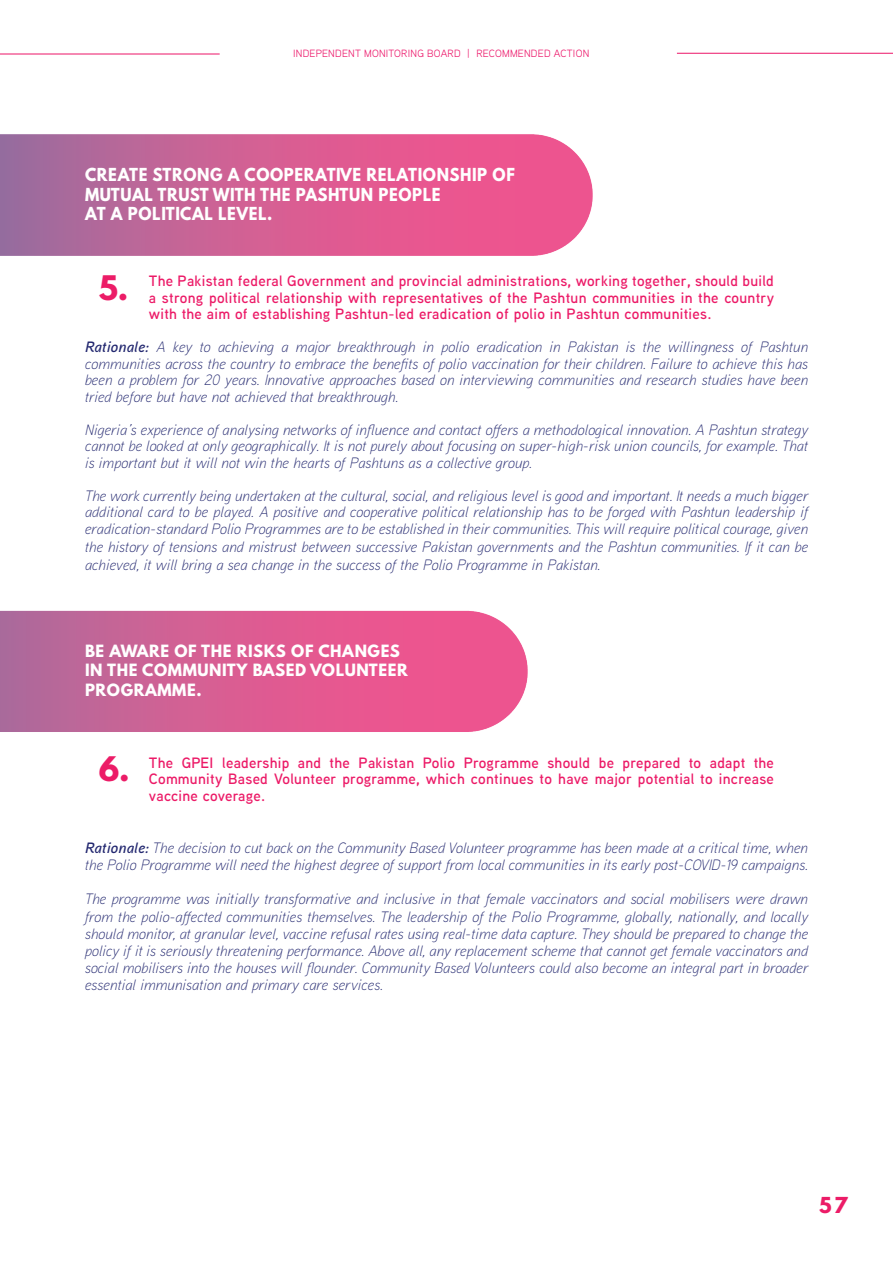
<style>
.page{position:relative;width:893px;height:1263px;background:#fff}
.page>*{position:absolute;margin:0;border:0;box-sizing:border-box;transform-origin:0 0}
.Chapter_Heading{font:700 30px "League Spartan";color:#ec1c67}
.t1{font:700 19.5px "League Spartan";color:#ec1c67}
.Heading_1{font:700 15.9px "League Spartan";letter-spacing:.04em;color:#fff;scale:.94 1}
.TEXT{font:italic 300 15px/16.5px "Aaux Next";letter-spacing:.02em;color:#22276f;text-align:justify}
.Recommendation{font:600 15px/16.5px "Aaux Next";letter-spacing:.02em;color:#ec1a67;text-align:justify}
.Heading_2{font:700 15px "League Spartan";letter-spacing:.04em;color:#fff}
.TEXT-2{font:10.5px "Aaux Next";letter-spacing:.02em;color:#ec1468}
.s1{font-weight:600}
</style>
<div class="page">
<img style="left:0;top:134px;width:593px;height:122px">
<img style="left:0;top:610px;width:528px;height:122px">
<hr style="left:0;top:54px;width:220px;height:1px;background:#ec1468">
<hr style="left:677px;top:53px;width:216px;height:1px;background:#ec1468">
<p class="TEXT-2" style="left:293px;top:46px;width:298px">INDEPENDENT MONITORING BOARD | RECOMMENDED ACTION</p>
<p class="Heading_1" style="left:85px;top:162px;width:459px">CREATE STRONG A COOPERATIVE RELATIONSHIP OF</p>
<p class="Heading_1" style="left:85px;top:182px;width:380px">MUTUAL TRUST WITH THE PASHTUN PEOPLE</p>
<p class="Heading_1" style="left:85px;top:201px;width:201px">AT A POLITICAL LEVEL.</p>
<p class="Chapter_Heading" style="left:99px;top:264px;width:31px">5.</p>
<p class="Recommendation" style="left:149px;top:272px;width:627px">The Pakistan federal Government and provincial administrations, working together, should build a strong political relationship with representatives of the Pashtun communities in the country with the aim of establishing Pashtun-led eradication of polio in Pashtun communities.</p>
<p class="TEXT" style="left:85px;top:338px;width:724px"><span class="s1">Rationale:</span> A key to achieving a major breakthrough in polio eradication in Pakistan is the willingness of Pashtun communities across the country to embrace the benefits of polio vaccination for their children. Failure to achieve this has been a problem for 20 years. Innovative approaches based on interviewing communities and research studies have been tried before but have not achieved that breakthrough.</p>
<p class="TEXT" style="left:85px;top:421px;width:724px">Nigeria’s experience of analysing networks of influence and contact offers a methodological innovation. A Pashtun strategy cannot be looked at only geographically. It is not purely about focusing on super-high-risk union councils, for example. That is important but it will not win the hearts of Pashtuns as a collective group.</p>
<p class="TEXT" style="left:85px;top:487px;width:724px">The work currently being undertaken at the cultural, social, and religious level is good and important. It needs a much bigger additional card to be played. A positive and cooperative political relationship has to be forged with Pashtun leadership if eradication-standard Polio Programmes are to be established in their communities. This will require political courage, given</p>
<p class="TEXT" style="left:85px;top:537px;width:724px;line-height:18px">the history of tensions and mistrust between successive Pakistan governments and the Pashtun communities. If it can be achieved, it will bring a sea change in the success of the Polio Programme in Pakistan.</p>
<p class="Heading_2" style="left:85px;top:639px;width:317px">BE AWARE OF THE RISKS OF CHANGES</p>
<p class="Heading_2" style="left:85px;top:659px;width:324px">IN THE COMMUNITY BASED VOLUNTEER</p>
<p class="Heading_2" style="left:85px;top:678px;width:118px">PROGRAMME.</p>
<p class="Chapter_Heading" style="left:99px;top:745px;width:32px">6.</p>
<p class="Recommendation" style="left:149px;top:754px;width:627px">The GPEI leadership and the Pakistan Polio Programme should be prepared to adapt the Community Based Volunteer programme, which continues to have major potential to increase vaccine coverage.</p>
<p class="TEXT" style="left:85px;top:838px;width:724px;line-height:17.2px"><span class="s1">Rationale:</span> The decision to cut back on the Community Based Volunteer programme has been made at a critical time, when the Polio Programme will need the highest degree of support from local communities in its early post-COVID-19 campaigns.</p>
<p class="TEXT" style="left:85px;top:890px;width:724px;line-height:17.1px">The programme was initially transformative and inclusive in that female vaccinators and social mobilisers were drawn from the polio-affected communities themselves. The leadership of the Polio Programme, globally, nationally, and locally should monitor, at granular level, vaccine refusal rates using real-time data capture. They should be prepared to change the policy if it is seriously threatening performance. Above all, any replacement scheme that cannot get female vaccinators and social mobilisers into the houses will flounder. Community Based Volunteers could also become an integral part in broader essential immunisation and primary care services.</p>
<h2 class="t1" style="left:819px;top:1190px;width:30px">57</h2>
</div>
